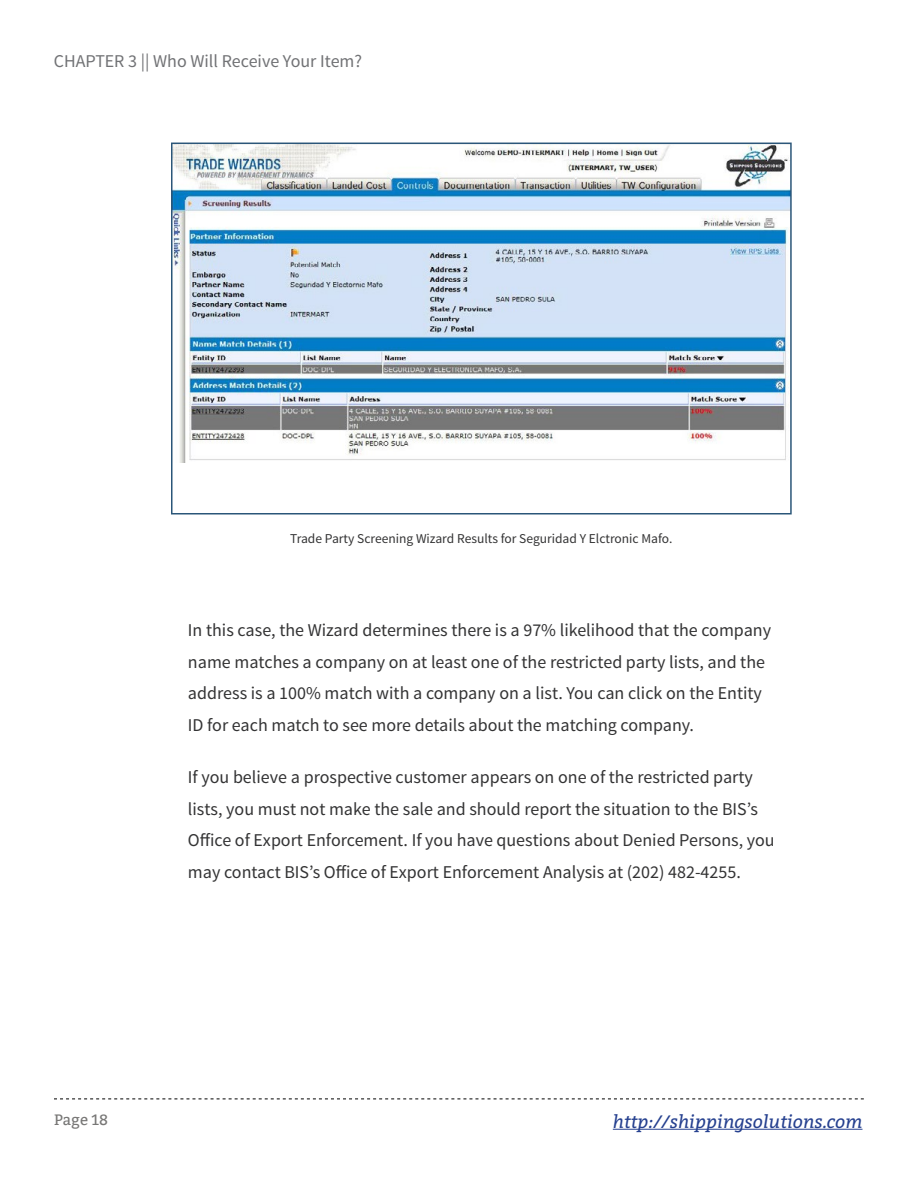
<style>
.page{position:relative;width:918px;height:1188px;background:#fff}
.page>*{position:absolute;margin:0;border:0;box-sizing:border-box;transform-origin:0 0}
.t1{font:18px/31.5px "Source Sans Pro";color:#333334}
.t2{font:18px "Source Sans Pro";color:#717275}
.t3{font:italic 18px "Bitter";color:#25408f}
.t4{font:15px "Bitter";color:#787776}
.t5{font:13.5px "Source Sans Pro";color:#333334}
</style>
<div class="page">
<svg style="left:54px;top:1099px;width:810px;height:1px"></svg>
<hr style="left:613px;top:1129px;width:249px;height:1px;background:#25408f">
<img style="left:174px;top:146px;width:615px;height:317px">
<div style="left:171px;top:143px;width:621px;height:371px;border:2px solid #2b5679"></div>
<p class="t2" style="left:54px;top:50px;width:310px">CHAPTER 3 || Who Will Receive Your Item?</p>
<p class="t5" style="left:290px;top:530px;width:384px">Trade Party Screening Wizard Results for Seguridad Y Elctronic Mafo.</p>
<p class="t1" style="left:188px;top:615px;width:585px">In this case, the Wizard determines there is a 97% likelihood that the company name matches a company on at least one of the restricted party lists, and the address is a 100% match with a company on a list. You can click on the Entity ID for each match to see more details about the matching company.</p>
<p class="t1" style="left:188px;top:762px;width:588px">If you believe a prospective customer appears on one of the restricted party lists, you must not make the sale and should report the situation to the BIS’s Office of Export Enforcement. If you have questions about Denied Persons, you may contact BIS’s Office of Export Enforcement Analysis at (202) 482-4255.</p>
<p class="t4" style="left:54px;top:1111px;width:56px">Page 18</p>
<p class="t3" style="left:613px;top:1108px;width:251px">http://shippingsolutions.com</p>
</div>
